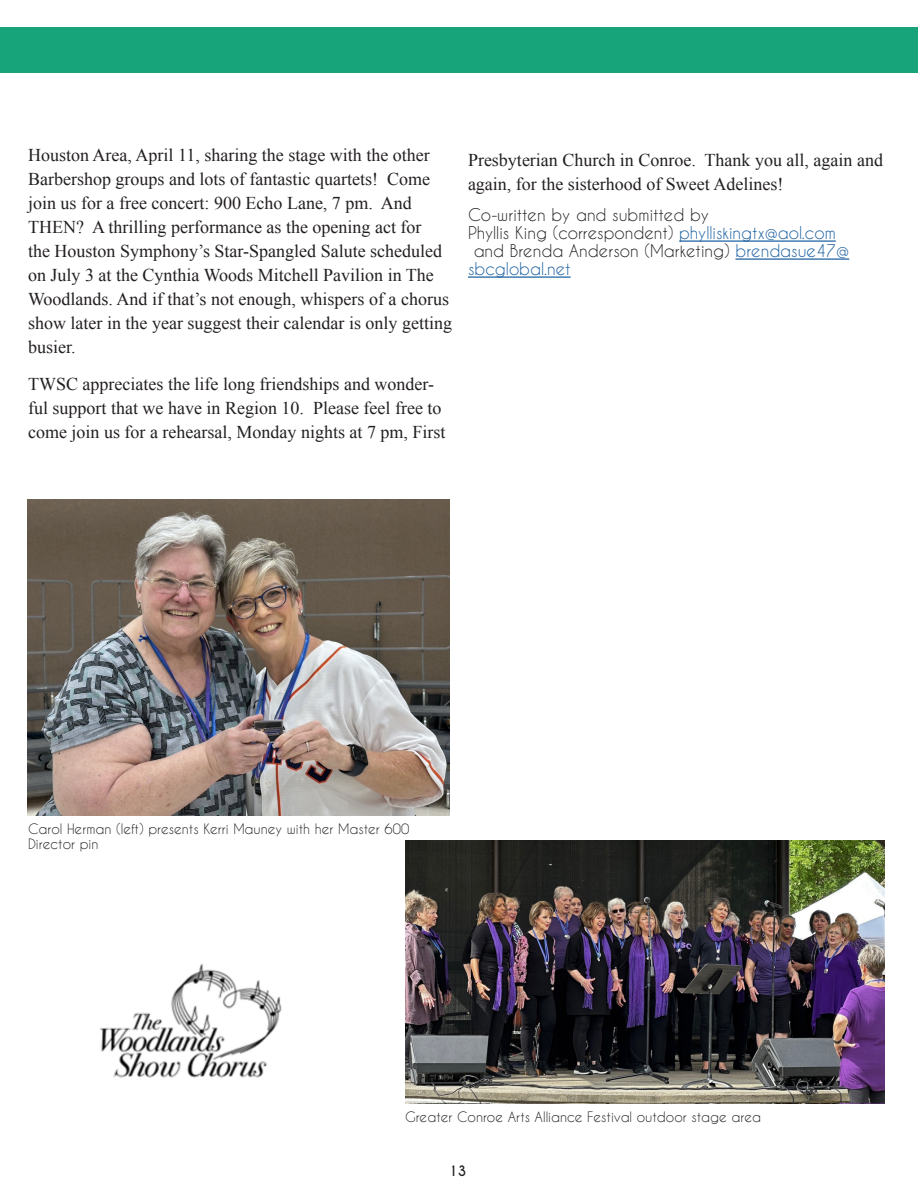
<style>
.page{position:relative;width:918px;height:1188px;background:#fff}
.page>*{position:absolute;margin:0;border:0;box-sizing:border-box;transform-origin:0 0}
.body_text{font:18px/24px "Times New Roman";color:#231f20}
.Submitted_by{font:16.5px/18px "Caviar Dreams";color:#231f20}
.Cutline{font:13.5px/15px "Caviar Dreams";color:#231f20}
.t1{font:700 13.5px "Caviar Dreams";color:#231f20}
.s1{color:#175d9e}
</style>
<div class="page">
<div style="left:0;top:27px;width:918px;height:45px;background:#18a47a"></div>
<img style="left:100px;top:964px;width:182px;height:114px">
<img style="left:27px;top:499px;width:423px;height:317px">
<img style="left:405px;top:840px;width:480px;height:264px">
<hr style="left:679px;top:240px;width:157px;height:2px;background:#175d9e">
<hr style="left:735px;top:258px;width:114px;height:2px;background:#175d9e">
<hr style="left:468px;top:276px;width:103px;height:2px;background:#175d9e">
<p class="body_text" style="left:28px;top:143px;width:425px">Houston Area, April 11, sharing the stage with the other Barbershop groups and lots of fantastic quartets! Come join us for a free concert: 900 Echo Lane, 7 pm. And THEN? A thrilling performance as the opening act for<br>the Houston Symphony’s Star-Spangled Salute scheduled on July 3 at the Cynthia Woods Mitchell Pavilion in The Woodlands. And if that’s not enough, whispers of a chorus show later in the year suggest their calendar is only getting busier.</p>
<p class="body_text" style="left:28px;top:372px;width:419px">TWSC appreciates the life long friendships and wonder&shy;ful support that we have in Region 10. Please feel free to come join us for a rehearsal, Monday nights at 7 pm, First</p>
<p class="body_text" style="left:468px;top:148px;width:417px">Presbyterian Church in Conroe. Thank you all, again and again, for the sisterhood of Sweet Adelines!</p>
<p class="Submitted_by" style="left:468px;top:206px;width:242px">Co-written by and submitted by</p>
<p class="Submitted_by" style="left:468px;top:224px;width:369px">Phyllis King (correspondent) <span class="s1">phylliskingtx@aol.com</span></p>
<p class="Submitted_by" style="left:468px;top:242px;width:383px;text-indent:6px">and Brenda Anderson (Marketing) <span class="s1">brendasue47@ sbcglobal.net</span></p>
<p class="Cutline" style="left:28px;top:821px;width:383px">Carol Herman (left) presents Kerri Mauney with her Master 600<br>Director pin</p>
<p class="Cutline" style="left:405px;top:1109px;width:358px">Greater Conroe Arts Alliance Festival outdoor stage area</p>
<p class="t1" style="left:448px;top:1163px;width:20px">13</p>
</div>
